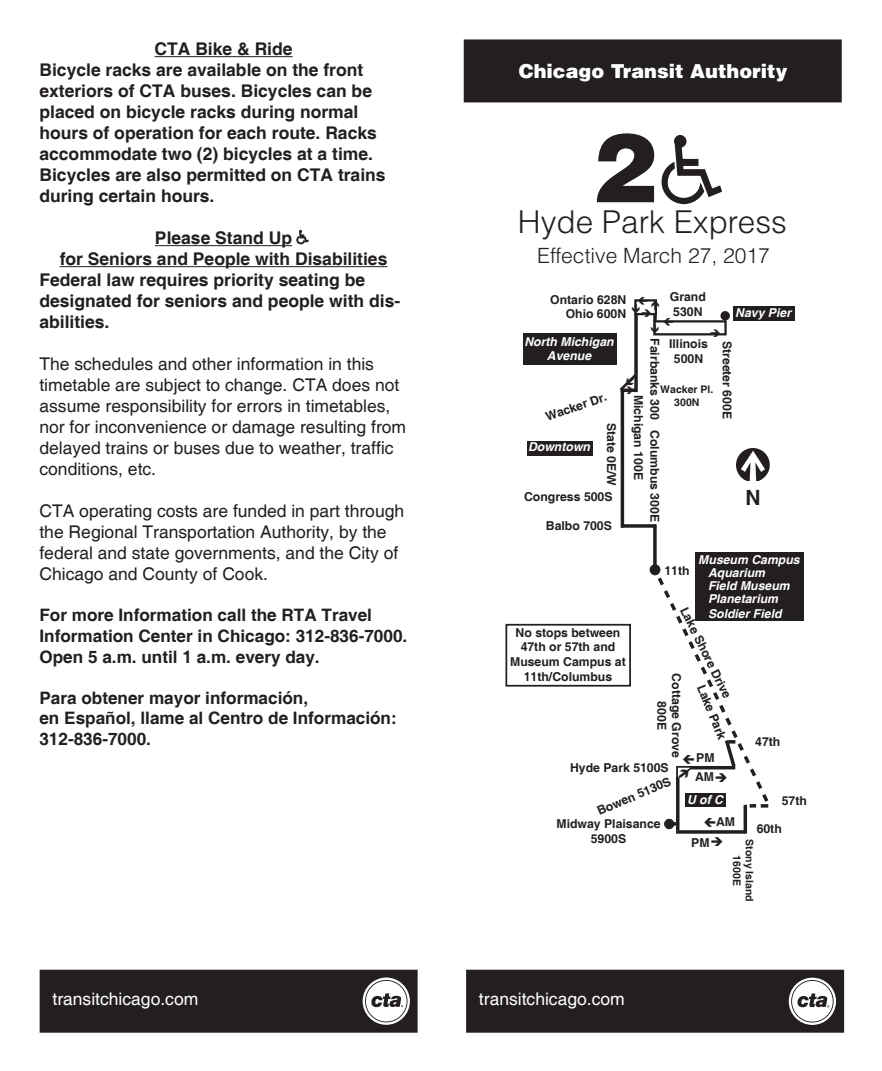
<style>
.page{position:relative;width:882px;height:1071px;background:#fff}
.page>*{position:absolute;margin:0;border:0;box-sizing:border-box;transform-origin:0 0}
.t1{font:900 96.25px "Helvetica";color:#231f20}
.t2{font:300 31.5px "Helvetica";color:#231f20}
.t3{font:300 21px "Helvetica";color:#231f20}
.t4{font:700 21px "Helvetica";color:#231f20}
.t5{font:900 19.25px "Helvetica";color:#fff}
.t6{font:700 17.5px/21px "Helvetica";color:#231f20}
.t7{font:17.5px/21px "Helvetica";color:#231f20}
.t8{font:17.5px "Helvetica";color:#fff}
.t9{font:700 17.15px/20.7px "Helvetica";color:#231f20}
.t10{font:700 12.25px/14.7px "Helvetica";color:#231f20;text-align:center}
.t11{font:italic 700 12.25px/13px "Helvetica";color:#fff;text-align:center}
.t12{font:700 10.5px/12.6px "Helvetica";color:#231f20;text-align:center}
</style>
<div class="page">
<div style="left:734px;top:306px;width:61px;height:15px;background:#231f20"></div>
<div style="left:527px;top:441px;width:66px;height:14px;background:#231f20"></div>
<div style="left:523px;top:334px;width:94px;height:31px;background:#231f20"></div>
<svg style="left:676px;top:808px;width:4px;height:22px"></svg>
<hr style="left:621px;top:390px;width:3px;height:138px;background:#231f20">
<svg style="left:634px;top:333px;width:4px;height:38px"></svg>
<svg style="left:720px;top:311px;width:10px;height:10px"></svg>
<svg style="left:653px;top:525px;width:4px;height:39px"></svg>
<div style="left:650px;top:564px;width:10px;height:11px;background:#231f20;border-radius:50%"></div>
<div style="left:653px;top:320px;width:74px;height:15px;border:2px solid #231f20"></div>
<svg style="left:676px;top:830px;width:68px;height:4px"></svg>
<hr style="left:744px;top:805px;width:3px;height:29px;background:#231f20">
<div style="left:665px;top:819px;width:9px;height:10px;background:#231f20;border-radius:50%"></div>
<div style="left:664px;top:819px;width:10px;height:10px;border:1px solid #231f20;border-radius:50%"></div>
<svg style="left:621px;top:524px;width:35px;height:4px"></svg>
<div style="left:465px;top:40px;width:376px;height:62px;background:#231f20"></div>
<div style="left:464px;top:39px;width:378px;height:63px;border:2px solid #231f20"></div>
<hr style="left:155px;top:56px;width:138px;height:1px;background:#231f20">
<hr style="left:155px;top:245px;width:137px;height:1px;background:#231f20">
<hr style="left:60px;top:266px;width:327px;height:1px;background:#231f20">
<div style="left:696px;top:552px;width:108px;height:69px;background:#231f20"></div>
<div style="left:505px;top:624px;width:126px;height:63px;border:2px solid #231f20"></div>
<img style="left:737px;top:449px;width:32px;height:32px">
<svg style="left:296px;top:229px;width:13px;height:15px"></svg>
<svg style="left:661px;top:135px;width:61px;height:70px"></svg>
<hr style="left:668px;top:822px;width:10px;height:4px;background:#231f20">
<div style="left:467px;top:971px;width:376px;height:61px;background:#231f20"></div>
<div style="left:466px;top:970px;width:378px;height:63px;border:2px solid #231f20"></div>
<svg style="left:789px;top:978px;width:47px;height:47px"></svg>
<div style="left:41px;top:971px;width:376px;height:61px;background:#231f20"></div>
<div style="left:40px;top:970px;width:378px;height:63px;border:2px solid #231f20"></div>
<svg style="left:363px;top:978px;width:47px;height:47px"></svg>
<svg style="left:711px;top:332px;width:9px;height:4px"></svg>
<svg style="left:634px;top:299px;width:39px;height:34px"></svg>
<svg style="left:655px;top:574px;width:114px;height:234px"></svg>
<svg style="left:619px;top:371px;width:19px;height:23px"></svg>
<p class="t6" style="left:39px;top:39px;width:348px;text-indent:115px">CTA Bike &amp; Ride<br>Bicycle racks are available on the front exteriors of CTA buses. Bicycles can be placed on bicycle racks during normal hours of operation for each route. Racks accommodate two (2) bicycles at a time.<br>Bicycles are also permitted on CTA trains during certain hours.</p>
<p class="t6" style="left:155px;top:228px;width:139px">Please Stand Up</p>
<p class="t6" style="left:60px;top:249px;width:329px">for Seniors and People with Disabilities</p>
<p class="t6" style="left:39px;top:270px;width:327px">Federal law requires priority seating be</p>
<p class="t6" style="left:39px;top:291px;width:362px">designated for seniors and people with dis-</p>
<p class="t6" style="left:39px;top:312px;width:72px">abilities.</p>
<p class="t7" style="left:39px;top:354px;width:368px">The schedules and other information in this timetable are subject to change. CTA does not assume responsibility for errors in timetables, nor for inconvenience or damage resulting from delayed trains or buses due to weather, traffic conditions, etc.</p>
<p class="t7" style="left:39px;top:501px;width:366px">CTA operating costs are funded in part through the Regional Transportation Authority, by the federal and state governments, and the City of Chicago and County of Cook.</p>
<p class="t9" style="left:39px;top:606px;width:369px">For more Information call the RTA Travel<br>Information Center in Chicago: 312-836-7000.<br>Open 5 a.m. until 1 a.m. every day.</p>
<p class="t9" style="left:39px;top:688px;width:359px">Para obtener mayor información,<br>en Español, llame al Centro de Información:<br>312-836-7000.</p>
<p class="t5" style="left:519px;top:58px;width:270px">Chicago Transit Authority</p>
<h1 class="t1" style="left:592px;top:105px;width:66px">2</h1>
<h2 class="t2" style="left:518px;top:202px;width:270px">Hyde Park Express</h2>
<p class="t3" style="left:537px;top:243px;width:234px">Effective March 27, 2017</p>
<p class="t10" style="left:550px;top:293px;width:78px">Ontario 628N</p>
<p class="t10" style="left:566px;top:307px;width:62px">Ohio 600N</p>
<p class="t10" style="left:670px;top:290px;width:38px;text-align:left">Grand<br>530N</p>
<p class="t11" style="left:524px;top:335px;width:91px;line-height:14.7px">North Michigan<br>Avenue</p>
<p class="t10" style="left:544px;top:411px;width:65px;rotate:-19deg">Wacker Dr.</p>
<p class="t11" style="left:528px;top:441px;width:63px">Downtown</p>
<p class="t10" style="left:618px;top:423px;width:65px;rotate:90deg">State 0E/W</p>
<p class="t10" style="left:524px;top:490px;width:90px">Congress 500S</p>
<p class="t10" style="left:546px;top:519px;width:68px">Balbo 700S</p>
<p class="t10" style="left:662px;top:338px;width:185px;rotate:90deg">Fairbanks 300 Columbus 300E</p>
<p class="t10" style="left:669px;top:337px;width:40px">Illinois<br>500N</p>
<p class="t12" style="left:660px;top:384px;width:55px">Wacker Pl.<br>300N</p>
<p class="t10" style="left:645px;top:395px;width:87px;rotate:90deg">Michigan 100E</p>
<p class="t11" style="left:735px;top:307px;width:57px">Navy Pier</p>
<p class="t10" style="left:734px;top:341px;width:80px;rotate:90deg">Streeter 600E</p>
<p class="t4" style="left:745px;top:485px;width:17px">N</p>
<p class="t11" style="left:708px;top:554px;width:93px;text-align:left;text-indent:-10px">Museum Campus<br>Aquarium<br>Field Museum<br>Planetarium</p>
<p class="t11" style="left:708px;top:607px;width:75px">Soldier Field</p>
<p class="t10" style="left:664px;top:564px;width:27px">11th</p>
<p class="t10" style="left:690px;top:605px;width:102px;rotate:64deg">Lake Shore Drive</p>
<p class="t10" style="left:510px;top:626px;width:117px">No stops between<br>47th or 57th and<br>Museum Campus at<br>11th/Columbus</p>
<p class="t10" style="left:683px;top:673px;width:86px;rotate:90deg">Cottage Grove<br>800E</p>
<p class="t10" style="left:707px;top:683px;width:59px;rotate:68deg">Lake Park</p>
<p class="t10" style="left:755px;top:735px;width:27px">47th</p>
<p class="t10" style="left:695px;top:749px;width:35px;line-height:19.1px;text-align:left">PM<br>AM➔</p>
<p class="t10" style="left:570px;top:761px;width:100px">Hyde Park 5100S</p>
<p class="t10" style="left:595px;top:805px;width:80px;rotate:-23deg">Bowen 5130S</p>
<p class="t11" style="left:687px;top:794px;width:38px">U of C</p>
<p class="t10" style="left:782px;top:794px;width:27px">57th</p>
<p class="t10" style="left:556px;top:817px;width:106px">Midway Plaisance<br>5900S</p>
<p class="t10" style="left:716px;top:815px;width:21px">AM</p>
<p class="t10" style="left:757px;top:822px;width:27px">60th</p>
<p class="t10" style="left:691px;top:836px;width:34px">PM➔</p>
<p class="t12" style="left:755px;top:839px;width:64px;rotate:90deg">Stony Island<br>1600E</p>
<p class="t8" style="left:52px;top:989px;width:147px">transitchicago.com</p>
<p class="t8" style="left:479px;top:989px;width:147px">transitchicago.com</p>
</div>
